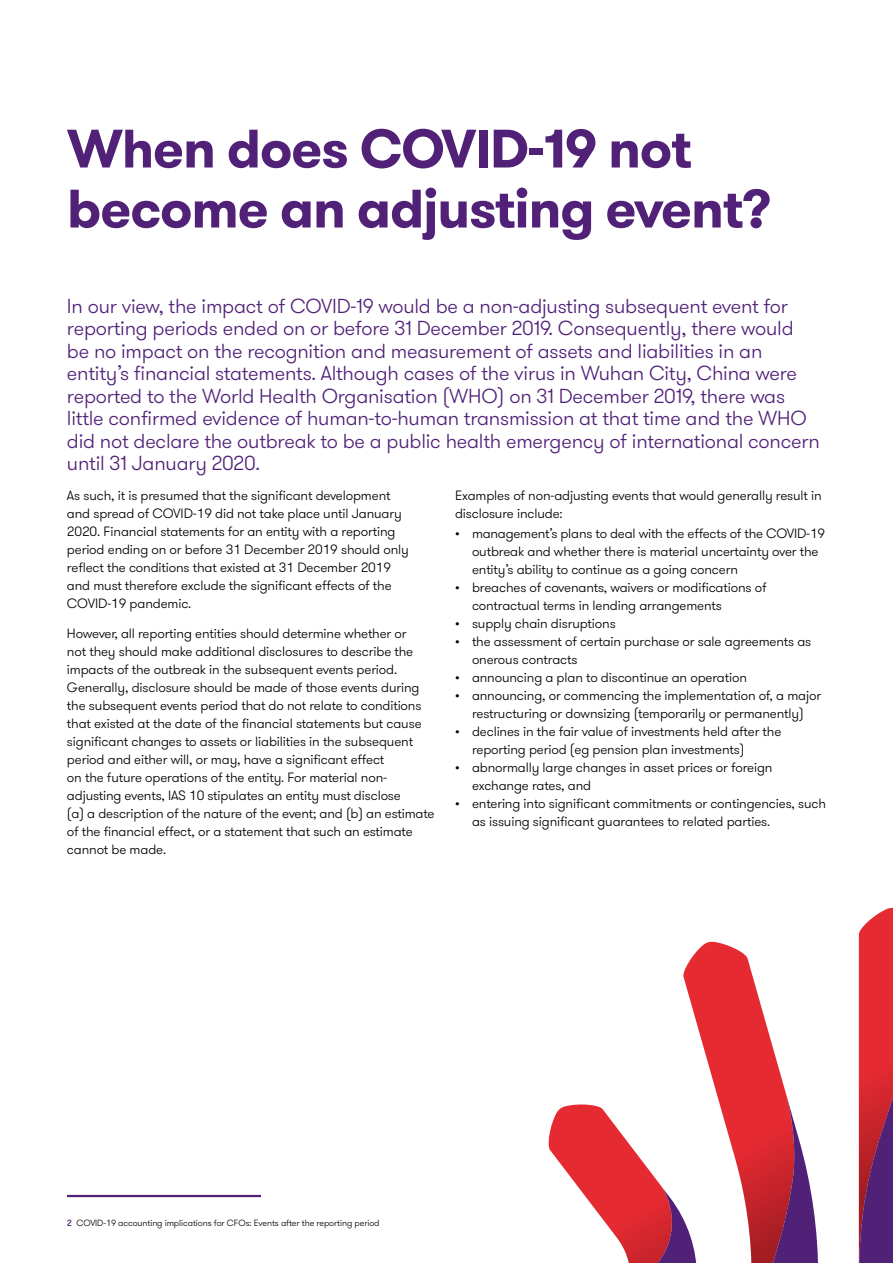
<style>
.page{position:relative;width:893px;height:1263px;background:#fff}
.page>*{position:absolute;margin:0;border:0;box-sizing:border-box;transform-origin:0 0}
.t1{font:700 54px/60px "GT Walsheim Pro";letter-spacing:-.02em;color:#512178}
.t2{font:300 20.25px/22.5px "GT Walsheim Pro";letter-spacing:-.01em;color:#512178}
.t3{font:300 13.5px/18px "GT Walsheim Pro";letter-spacing:-.01em;color:#000}
.t4{font:300 9px "GT Walsheim Pro";letter-spacing:-.01em;color:#000}
.s1{font-weight:500;color:#512178}
</style>
<div class="page">
<hr style="left:67px;top:1195px;width:194px;height:2px;background:#512178">
<svg style="left:858px;top:908px;width:35px;height:32px"></svg>
<svg style="left:548px;top:940px;width:345px;height:323px"></svg>
<h1 class="t1" style="left:67px;top:119px;width:706px">When does COVID-19 not become an adjusting event?</h1>
<p class="t2" style="left:67px;top:295px;width:754px">In our view, the impact of COVID-19 would be a non-adjusting subsequent event for reporting periods ended on or before 31 December 2019. Consequently, there would be no impact on the recognition and measurement of assets and liabilities in an entity’s financial statements. Although cases of the virus in Wuhan City, China were reported to the World Health Organisation (WHO) on 31 December 2019, there was little confirmed evidence of human-to-human transmission at that time and the WHO did not declare the outbreak to be a public health emergency of international concern until 31 January 2020.</p>
<p class="t3" style="left:67px;top:486px;width:343px">As such, it is presumed that the significant development and spread of COVID-19 did not take place until January 2020. Financial statements for an entity with a reporting period ending on or before 31 December 2019 should only reflect the conditions that existed at 31 December 2019 and must therefore exclude the significant effects of the COVID-19 pandemic.</p>
<p class="t3" style="left:67px;top:625px;width:369px">However, all reporting entities should determine whether or<br>not they should make additional disclosures to describe the impacts of the outbreak in the subsequent events period.<br>Generally, disclosure should be made of those events during the subsequent events period that do not relate to conditions that existed at the date of the financial statements but cause significant changes to assets or liabilities in the subsequent period and either will, or may, have a significant effect<br>on the future operations of the entity. For material non&shy;adjusting events, IAS 10 stipulates an entity must disclose<br>(a) a description of the nature of the event; and (b) an estimate of the financial effect, or a statement that such an estimate cannot be made.</p>
<p class="t3" style="left:455px;top:486px;width:368px">Examples of non-adjusting events that would generally result in disclosure include:</p>
<p class="t3" style="left:472px;top:524px;width:355px;text-indent:-17px">• management’s plans to deal with the effects of the COVID-19 outbreak and whether there is material uncertainty over the entity’s ability to continue as a going concern</p>
<p class="t3" style="left:472px;top:578px;width:296px;text-indent:-17px">• breaches of covenants, waivers or modifications of contractual terms in lending arrangements</p>
<p class="t3" style="left:455px;top:614px;width:162px">• supply chain disruptions</p>
<p class="t3" style="left:472px;top:632px;width:341px;text-indent:-17px">• the assessment of certain purchase or sale agreements as onerous contracts</p>
<p class="t3" style="left:455px;top:668px;width:293px">• announcing a plan to discontinue an operation</p>
<p class="t3" style="left:455px;top:686px;width:368px;text-align:center">• announcing, or commencing the implementation of, a major restructuring or downsizing (temporarily or permanently)</p>
<p class="t3" style="left:472px;top:722px;width:311px;text-indent:-17px">• declines in the fair value of investments held after the reporting period (eg pension plan investments)</p>
<p class="t3" style="left:472px;top:758px;width:302px;text-indent:-17px">• abnormally large changes in asset prices or foreign exchange rates, and</p>
<p class="t3" style="left:472px;top:794px;width:355px;text-indent:-17px">• entering into significant commitments or contingencies, such as issuing significant guarantees to related parties.</p>
<p class="t4" style="left:67px;top:1217px;width:314px"><span class="s1">2</span> COVID-19 accounting implications for CFOs: Events after the reporting period</p>
</div>
